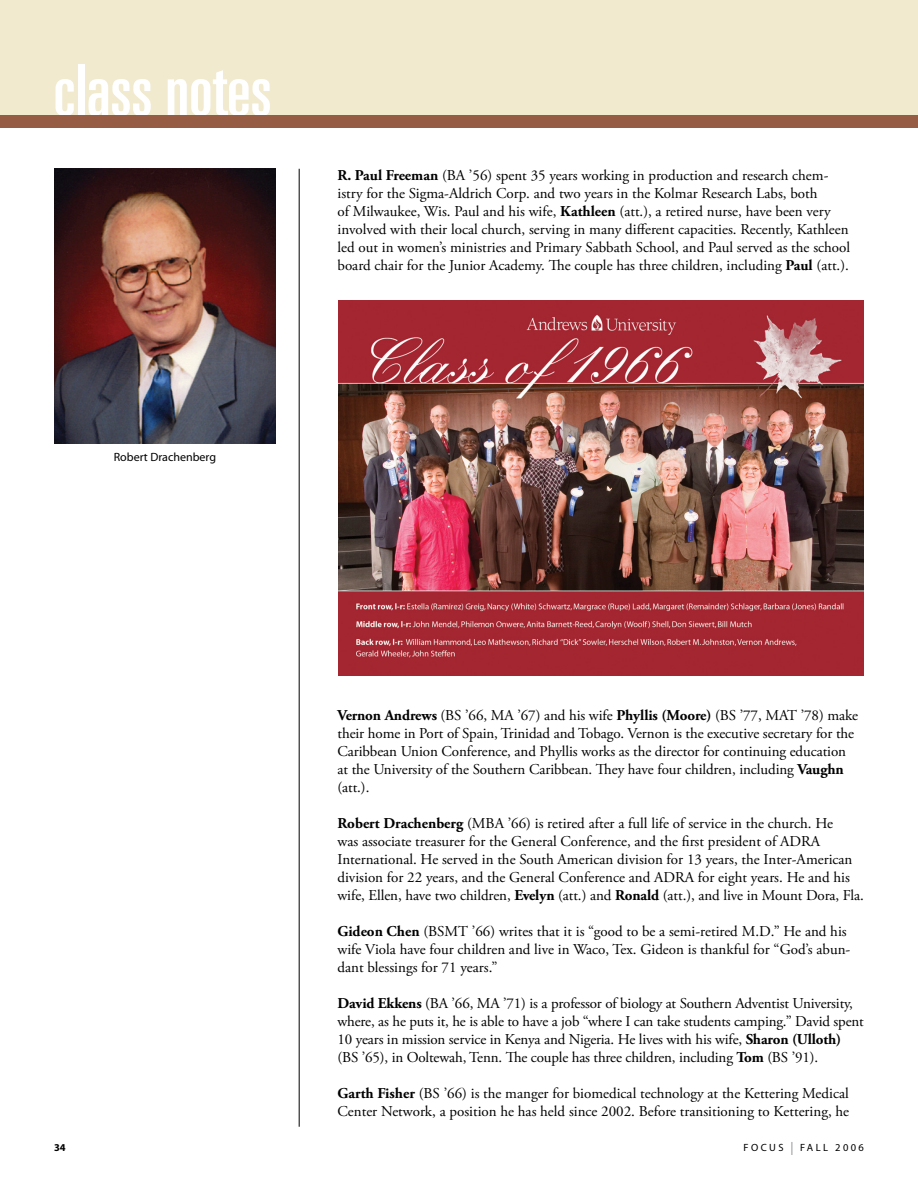
<style>
.page{position:relative;width:918px;height:1188px;background:#fff}
.page>*{position:absolute;margin:0;border:0;box-sizing:border-box;transform-origin:0 0}
.t1{font:ultra-condensed 72px "Univers";letter-spacing:-.005em;color:#fff}
.t2{font:15px/18px "Adobe Garamond Pro";color:#000}
.t3{font:12px "Myriad Pro";color:#000}
.t4{font:10.5px "Myriad Pro";letter-spacing:.23em;color:#000}
.t5{font:700 10.5px "Myriad Pro";color:#000}
.s1{font-weight:700}
.s2{font-size:18.3px;color:#939598}
.s3{font-style:inherit}
</style>
<div class="page">
<div style="left:0;top:0;width:918px;height:116px;background:#f1eacf"></div>
<div style="left:0;top:115px;width:918px;height:13px;background:#975d44"></div>
<hr style="left:299px;top:169px;width:1px;height:958px;background:#000">
<img style="left:54px;top:169px;width:221px;height:274px">
<img style="left:339px;top:300px;width:525px;height:376px">
<h1 class="t1" style="left:54px;top:49px;width:219px">class notes</h1>
<p class="t2" style="left:338px;top:167px;width:514px"><span class="s1">R. Paul Freeman</span> (BA ’56) spent 35 years working in production and research chem&shy;istry for the Sigma-Aldrich Corp. and two years in the Kolmar Research Labs, both<br>of Milwaukee, Wis. Paul and his wife, <span class="s1">Kathleen</span> (att.), a retired nurse, have been very involved with their local church, serving in many different capacities. Recently, Kathleen led out in women’s ministries and Primary Sabbath School, and Paul served as the school board chair for the Junior Academy. The couple has three children, including <span class="s1">Paul</span> (att.).</p>
<p class="t3" style="left:114px;top:451px;width:104px">Robert Drachenberg</p>
<p class="t2" style="left:338px;top:707px;width:522px"><span class="s1">Vernon Andrews</span> (BS ’66, MA ’67) and his wife <span class="s1">Phyllis (Moore)</span> (BS ’77, MAT ’78) make their home in Port of Spain, Trinidad and Tobago. Vernon is the executive secretary for the Caribbean Union Conference, and Phyllis works as the director for continuing education at the University of the Southern Caribbean. They have four children, including <span class="s1">Vaughn </span>(att.).</p>
<p class="t2" style="left:338px;top:815px;width:528px"><span class="s1">Robert Drachenberg</span> (MBA ’66) is retired after a full life of service in the church. He<br>was associate treasurer for the General Conference, and the first president of ADRA International. He served in the South American division for 13 years, the Inter-American division for 22 years, and the General Conference and ADRA for eight years. He and his wife, Ellen, have two children, <span class="s1">Evelyn</span> (att.) and <span class="s1">Ronald</span> (att.), and live in Mount Dora, Fla.</p>
<p class="t2" style="left:338px;top:923px;width:514px"><span class="s1">Gideon Chen</span> (BSMT ’66) writes that it is “good to be a semi-retired M.D.” He and his wife Viola have four children and live in Waco, Tex. Gideon is thankful for “God’s abun&shy;dant blessings for 71 years.”</p>
<p class="t2" style="left:338px;top:995px;width:528px"><span class="s1">David Ekkens</span> (BA ’66, MA ’71) is a professor of biology at Southern Adventist University, where, as he puts it, he is able to have a job “where I can take students camping.” David spent 10 years in mission service in Kenya and Nigeria. He lives with his wife, <span class="s1">Sharon (Ulloth) </span>(BS ’65), in Ooltewah, Tenn. The couple has three children, including <span class="s1">Tom</span> (BS ’91).</p>
<p class="t2" style="left:338px;top:1085px;width:513px"><span class="s1">Garth Fisher</span> (BS ’66) is the manger for biomedical technology at the Kettering Medical<br>Center Network, a position he has held since 2002. Before transitioning to Kettering, he</p>
<p class="t5" style="left:54px;top:1141px;width:13px">34</p>
<p class="t4" style="left:744px;top:1142px;width:122px">FOCUS <span class="s2">l</span> <span class="s3">FALL</span> 2006</p>
</div>
